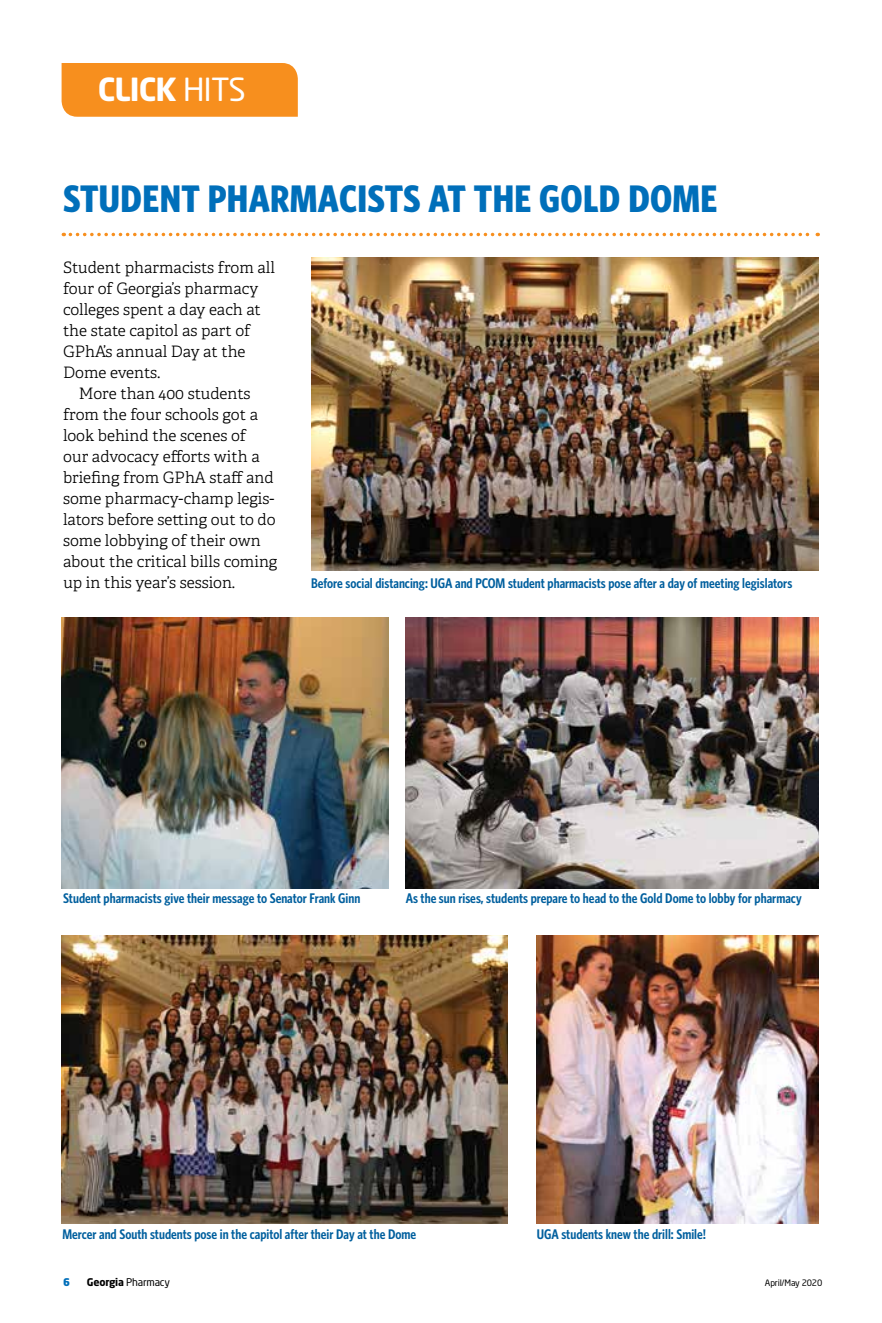
<style>
.page{position:relative;width:882px;height:1323px;background:#fff}
.page>*{position:absolute;margin:0;border:0;box-sizing:border-box;transform-origin:0 0}
.t1{font:700 38.5px "Whitney Condensed";letter-spacing:.01em;color:#006fba}
.t2{font:700 31.5px "Neo Sans Std";letter-spacing:-.03em;color:#fff}
.t3{font:300 15.75px "Adelle";color:#000}
.t4{font:600 14px "Whitney Condensed";color:#005f9e}
.t5{font:10.5px "Neo Sans Std";letter-spacing:-.02em;color:#000}
.t6{font:900 10.5px "Neo Sans Std";color:#006fba}
.t7{font:8.75px "Neo Sans Std";letter-spacing:-.02em;color:#000}
.s1{font-weight:400}
.s2{font-weight:700}
</style>
<div class="page">
<div style="left:62px;top:63px;width:236px;height:54px;background:#f78f1e"></div>
<svg style="left:70px;top:233px;width:748px;height:3px"></svg>
<img style="left:406px;top:617px;width:413px;height:272px">
<img style="left:311px;top:258px;width:508px;height:312px">
<img style="left:537px;top:935px;width:282px;height:288px">
<img style="left:62px;top:617px;width:327px;height:272px">
<img style="left:62px;top:935px;width:446px;height:288px">
<h2 class="t2" style="left:98px;top:69px;width:150px">CLICK <span class="s1">HITS</span></h2>
<h1 class="t1" style="left:63px;top:174px;width:656px">STUDENT PHARMACISTS AT THE GOLD DOME</h1>
<p class="t3" style="left:63px;top:258px;width:214px">Student pharmacists from all</p>
<p class="t3" style="left:63px;top:279px;width:197px">four of Georgia’s pharmacy</p>
<p class="t3" style="left:63px;top:300px;width:199px">colleges spent a day each at</p>
<p class="t3" style="left:63px;top:321px;width:189px">the state capitol as part of</p>
<p class="t3" style="left:63px;top:342px;width:184px">GPhA’s annual Day at the</p>
<p class="t3" style="left:63px;top:363px;width:99px">Dome events.</p>
<p class="t3" style="left:79px;top:384px;width:173px">More than 400 students</p>
<p class="t3" style="left:63px;top:405px;width:197px">from the four schools got a</p>
<p class="t3" style="left:63px;top:426px;width:185px">look behind the scenes of</p>
<p class="t3" style="left:63px;top:447px;width:198px">our advocacy efforts with a</p>
<p class="t3" style="left:63px;top:468px;width:212px">briefing from GPhA staff and</p>
<p class="t3" style="left:63px;top:489px;width:213px">some pharmacy-champ legis-</p>
<p class="t3" style="left:63px;top:510px;width:214px">lators before setting out to do</p>
<p class="t3" style="left:63px;top:531px;width:199px">some lobbying of their own</p>
<p class="t3" style="left:63px;top:552px;width:216px">about the critical bills coming</p>
<p class="t3" style="left:63px;top:573px;width:174px">up in this year’s session.</p>
<p class="t4" style="left:311px;top:574px;width:483px">Before social distancing: UGA and PCOM student pharmacists pose after a day of meeting legislators</p>
<p class="t4" style="left:63px;top:889px;width:299px">Student pharmacists give their message to Senator Frank Ginn</p>
<p class="t4" style="left:406px;top:889px;width:398px">As the sun rises, students prepare to head to the Gold Dome to lobby for pharmacy</p>
<p class="t4" style="left:63px;top:1225px;width:355px">Mercer and South students pose in the capitol after their Day at the Dome</p>
<p class="t4" style="left:537px;top:1225px;width:171px">UGA students knew the drill: Smile!</p>
<p class="t6" style="left:63px;top:1275px;width:8px">6</p>
<p class="t5" style="left:87px;top:1276px;width:85px"><span class="s2">Georgia</span> Pharmacy</p>
<p class="t7" style="left:765px;top:1277px;width:59px">April/May 2020</p>
</div>
